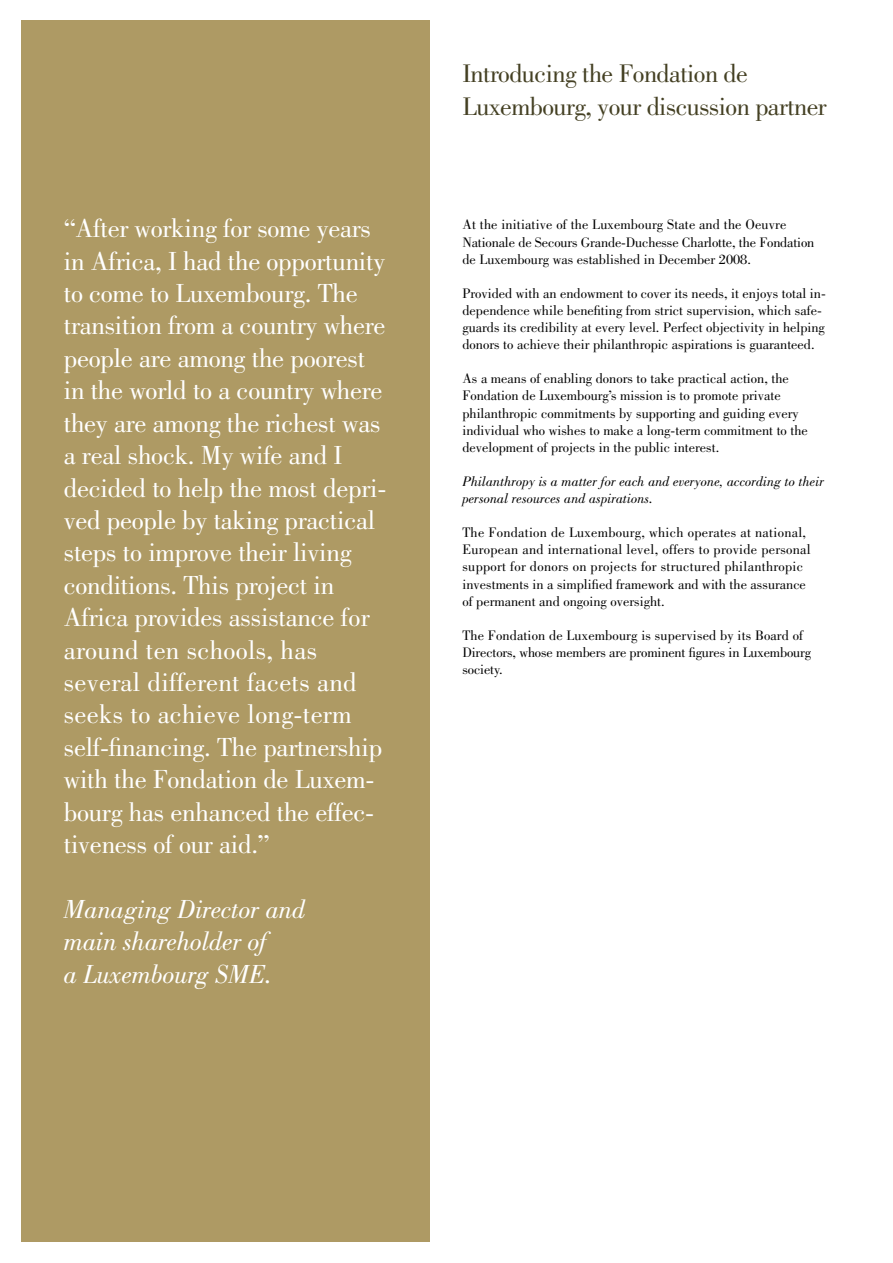
<style>
.page{position:relative;width:893px;height:1263px;background:#fff}
.page>*{position:absolute;margin:0;border:0;box-sizing:border-box;transform-origin:0 0}
.t1{font:27px/32.4px "Bodoni Std";letter-spacing:-.01em;color:#fff}
.t2{font:italic 27px/32.4px "Bodoni Std";letter-spacing:-.01em;color:#fff}
.t3{font:26.25px/32.4px "Bodoni Std";letter-spacing:-.02em;color:#444023}
.t4{font:14.25px/17.1px "Bodoni Std";color:#000}
.t5{font:14.25px/17.1px "Bodoni Std";letter-spacing:.02em;color:#000}
.t6{font:italic 14.25px/17.1px "Bodoni Std";color:#000}
</style>
<div class="page">
<div style="left:21px;top:20px;width:409px;height:1222px;background:#ae9a64"></div>
<p class="t1" style="left:64px;top:212px;width:324px">“After working for some years in Africa, I had the opportunity to come to Luxembourg. The transition from a country where people are among the poorest in the world to a country where they are among the richest was a real shock. My wife and I decided to help the most depri&shy;ved people by taking practical steps to improve their living conditions. This project in<br>Africa provides assistance for around ten schools, has several different facets and seeks to achieve long-term self-financing. The partnership with the Fondation de Luxem&shy;bourg has enhanced the effec&shy;tiveness of our aid.”</p>
<h1 class="t2" style="left:64px;top:893px;width:243px">Managing Director and main shareholder of<br>a Luxembourg SME.</h1>
<h2 class="t3" style="left:462px;top:58px;width:366px">Introducing the Fondation de<br>Luxembourg, your discussion partner</h2>
<p class="t4" style="left:462px;top:216px;width:353px">At the initiative of the Luxembourg State and the Oeuvre<br>Nationale de Secours Grande-Duchesse Charlotte, the Fondation de Luxembourg was established in December 2008.</p>
<p class="t4" style="left:462px;top:285px;width:365px">Provided with an endowment to cover its needs, it enjoys total in&shy;dependence while benefiting from strict supervision, which safe&shy;guards its credibility at every level. Perfect objectivity in helping donors to achieve their philanthropic aspirations is guaranteed.</p>
<p class="t4" style="left:462px;top:370px;width:347px">As a means of enabling donors to take practical action, the Fondation de Luxembourg’s mission is to promote private philanthropic commitments by supporting and guiding every individual who wishes to make a long-term commitment to the development of projects in the public interest.</p>
<p class="t6" style="left:462px;top:473px;width:363px">Philanthropy is a matter for each and everyone, according to their personal resources and aspirations.</p>
<p class="t5" style="left:462px;top:524px;width:350px">The Fondation de Luxembourg, which operates at national, European and international level, offers to provide personal support for donors on projects for structured philanthropic investments in a simplified framework and with the assurance of permanent and ongoing oversight.</p>
<p class="t4" style="left:462px;top:627px;width:350px">The Fondation de Luxembourg is supervised by its Board of<br>Directors, whose members are prominent figures in Luxembourg society.</p>
</div>
